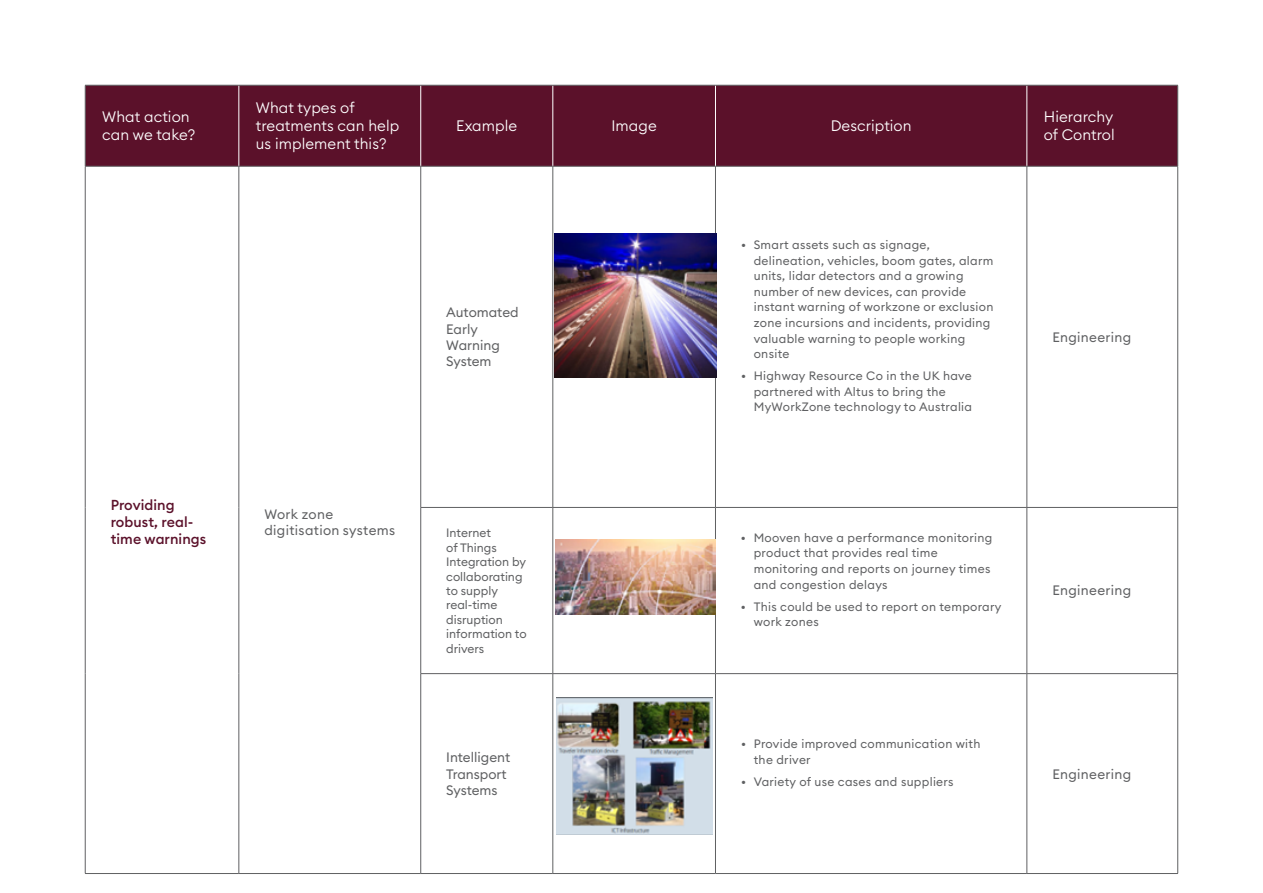
<style>
.page{position:relative;width:1263px;height:893px;background:#fff}
.page>*{position:absolute;margin:0;border:0;box-sizing:border-box;transform-origin:0 0}
.t1{font:300 15px/18px "Euclid Circular B";letter-spacing:.005em;color:#fff}
.t2{font:500 14.25px/17.1px "Euclid Circular B";letter-spacing:.005em;color:#5b112a}
.t3{font:13.5px/16.2px "Euclid Circular B";letter-spacing:.015em;color:#5f6062}
.t4{font:12px/15.6px "Euclid Circular B";letter-spacing:.025em;color:#5f6062}
.t5{font:12px/14.4px "Euclid Circular B";color:#5f6062}
</style>
<div class="page">
<div style="left:86px;top:86px;width:1091px;height:80px;background:#5b112a"></div>
<hr style="left:239px;top:85px;width:1px;height:81px;background:#fff">
<hr style="left:420px;top:85px;width:1px;height:81px;background:#fff">
<hr style="left:553px;top:85px;width:1px;height:81px;background:#fff">
<hr style="left:715px;top:85px;width:1px;height:81px;background:#fff">
<hr style="left:1026px;top:85px;width:1px;height:81px;background:#fff">
<hr style="left:85px;top:85px;width:1px;height:81px;background:#5f6062">
<hr style="left:85px;top:85px;width:154px;height:1px;background:#5f6062">
<hr style="left:239px;top:85px;width:182px;height:1px;background:#5f6062">
<hr style="left:421px;top:85px;width:132px;height:1px;background:#5f6062">
<hr style="left:553px;top:85px;width:162px;height:1px;background:#5f6062">
<hr style="left:715px;top:85px;width:312px;height:1px;background:#5f6062">
<hr style="left:1027px;top:85px;width:151px;height:1px;background:#5f6062">
<hr style="left:1177px;top:85px;width:1px;height:81px;background:#5f6062">
<hr style="left:85px;top:166px;width:1px;height:341px;background:#5f6062">
<hr style="left:85px;top:507px;width:1px;height:167px;background:#5f6062">
<hr style="left:85px;top:674px;width:1px;height:199px;background:#5f6062">
<hr style="left:85px;top:166px;width:154px;height:1px;background:#5f6062">
<hr style="left:85px;top:873px;width:154px;height:1px;background:#5f6062">
<hr style="left:239px;top:166px;width:1px;height:341px;background:#5f6062">
<hr style="left:239px;top:507px;width:1px;height:167px;background:#5f6062">
<hr style="left:239px;top:674px;width:1px;height:199px;background:#5f6062">
<hr style="left:420px;top:166px;width:1px;height:341px;background:#5f6062">
<hr style="left:553px;top:166px;width:1px;height:341px;background:#5f6062">
<hr style="left:715px;top:166px;width:1px;height:341px;background:#5f6062">
<hr style="left:1026px;top:166px;width:1px;height:341px;background:#5f6062">
<hr style="left:1177px;top:166px;width:1px;height:341px;background:#5f6062">
<hr style="left:420px;top:508px;width:1px;height:165px;background:#5f6062">
<hr style="left:553px;top:508px;width:1px;height:165px;background:#5f6062">
<hr style="left:715px;top:508px;width:1px;height:165px;background:#5f6062">
<hr style="left:1026px;top:508px;width:1px;height:165px;background:#5f6062">
<hr style="left:1177px;top:508px;width:1px;height:165px;background:#5f6062">
<hr style="left:420px;top:674px;width:1px;height:199px;background:#5f6062">
<hr style="left:553px;top:674px;width:1px;height:199px;background:#5f6062">
<hr style="left:715px;top:674px;width:1px;height:199px;background:#5f6062">
<hr style="left:1026px;top:674px;width:1px;height:199px;background:#5f6062">
<hr style="left:1177px;top:674px;width:1px;height:199px;background:#5f6062">
<hr style="left:239px;top:166px;width:182px;height:1px;background:#5f6062">
<hr style="left:421px;top:166px;width:132px;height:1px;background:#5f6062">
<hr style="left:553px;top:166px;width:162px;height:1px;background:#5f6062">
<hr style="left:715px;top:166px;width:312px;height:1px;background:#5f6062">
<hr style="left:1027px;top:166px;width:151px;height:1px;background:#5f6062">
<hr style="left:421px;top:507px;width:132px;height:1px;background:#5f6062">
<hr style="left:553px;top:507px;width:162px;height:1px;background:#5f6062">
<hr style="left:715px;top:507px;width:312px;height:1px;background:#5f6062">
<hr style="left:1027px;top:507px;width:151px;height:1px;background:#5f6062">
<hr style="left:421px;top:673px;width:132px;height:1px;background:#5f6062">
<hr style="left:553px;top:673px;width:162px;height:1px;background:#5f6062">
<hr style="left:715px;top:673px;width:312px;height:1px;background:#5f6062">
<hr style="left:1027px;top:673px;width:151px;height:1px;background:#5f6062">
<hr style="left:239px;top:873px;width:182px;height:1px;background:#5f6062">
<hr style="left:421px;top:873px;width:132px;height:1px;background:#5f6062">
<hr style="left:553px;top:873px;width:162px;height:1px;background:#5f6062">
<hr style="left:715px;top:873px;width:312px;height:1px;background:#5f6062">
<hr style="left:1027px;top:873px;width:151px;height:1px;background:#5f6062">
<img style="left:555px;top:234px;width:161px;height:143px">
<img style="left:556px;top:539px;width:159px;height:76px">
<img style="left:556px;top:697px;width:156px;height:138px">
<p class="t1" style="left:102px;top:108px;width:94px">What action can we take?</p>
<p class="t1" style="left:256px;top:99px;width:145px">What types of treatments can help us implement this?</p>
<p class="t2" style="left:111px;top:496px;width:97px">Providing robust, real&shy;time warnings</p>
<p class="t3" style="left:264px;top:506px;width:132px">Work zone digitisation systems</p>
<p class="t1" style="left:456px;top:117px;width:62px">Example</p>
<p class="t1" style="left:611px;top:117px;width:47px">Image</p>
<p class="t1" style="left:831px;top:117px;width:82px">Description</p>
<p class="t1" style="left:1044px;top:108px;width:72px">Hierarchy of Control</p>
<p class="t3" style="left:446px;top:304px;width:74px">Automated<br>Early<br>Warning<br>System</p>
<p class="t4" style="left:754px;top:237px;width:241px;text-indent:-13px">• Smart assets such as signage, delineation, vehicles, boom gates, alarm units, lidar detectors and a growing number of new devices, can provide instant warning of workzone or exclusion zone incursions and incidents, providing valuable warning to people working onsite</p>
<p class="t4" style="left:754px;top:368px;width:220px;text-indent:-13px">• Highway Resource Co in the UK have partnered with Altus to bring the<br>MyWorkZone technology to Australia</p>
<p class="t5" style="left:446px;top:526px;width:82px">Internet<br>of Things<br>Integration by collaborating to supply real-time disruption information to drivers</p>
<p class="t4" style="left:754px;top:530px;width:240px;text-indent:-13px">• Mooven have a performance monitoring product that provides real time monitoring and reports on journey times and congestion delays</p>
<p class="t4" style="left:754px;top:598px;width:249px;text-indent:-13px">• This could be used to report on temporary work zones</p>
<p class="t3" style="left:446px;top:749px;width:65px">Intelligent<br>Transport<br>Systems</p>
<p class="t4" style="left:754px;top:736px;width:228px;text-indent:-13px">• Provide improved communication with the driver</p>
<p class="t4" style="left:741px;top:774px;width:214px">• Variety of use cases and suppliers</p>
<p class="t3" style="left:1052px;top:329px;width:80px">Engineering</p>
<p class="t3" style="left:1052px;top:582px;width:80px">Engineering</p>
<p class="t3" style="left:1052px;top:765px;width:80px">Engineering</p>
</div>
